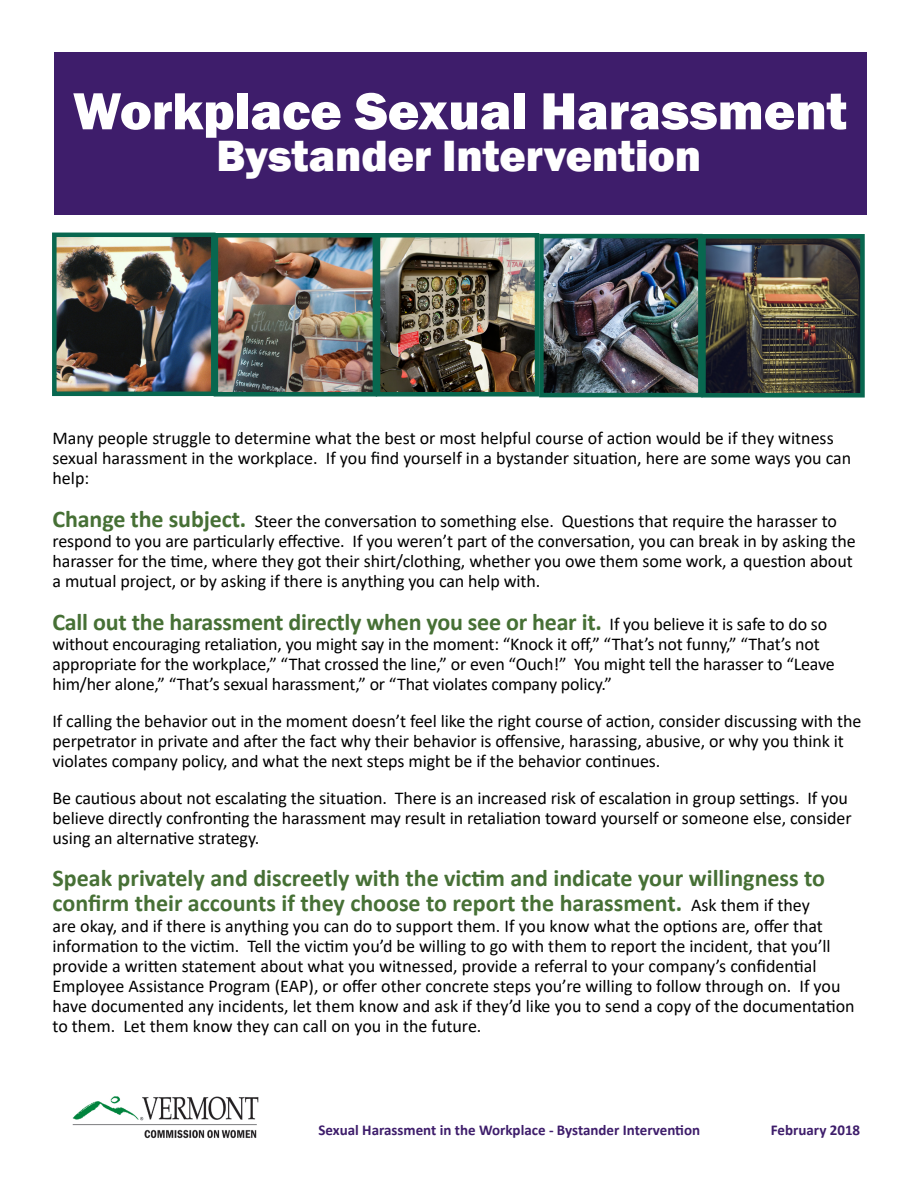
<style>
.page{position:relative;width:918px;height:1188px;background:#fff}
.page>*{position:absolute;margin:0;border:0;box-sizing:border-box;transform-origin:0 0}
.t1{font:800 54px "Franklin Gothic";color:#fff}
.t2{font:800 45px "Franklin Gothic";color:#fff}
.t3{font:700 24px/25.5px "Calibri";color:#467035}
.t4{font:18px/20.1px "Calibri";letter-spacing:-.005em;color:#000}
.t5{font:700 15px "Calibri";color:#3e1d6b}
.s1{font-weight:700;font-size:24px;color:#467035}
.s2{font-weight:400;font-size:18px;color:#000}
</style>
<div class="page">
<img style="left:72px;top:1096px;width:187px;height:43px">
<div style="left:54px;top:52px;width:812px;height:163px;background:#3e1d6b"></div>
<img style="left:57px;top:238px;width:154px;height:153px">
<div style="left:52px;top:233px;width:164px;height:163px;border:4px solid #08674f"></div>
<img style="left:544px;top:239px;width:154px;height:153px">
<div style="left:539px;top:234px;width:164px;height:163px;border:4px solid #08674f"></div>
<img style="left:219px;top:238px;width:153px;height:154px">
<div style="left:214px;top:233px;width:163px;height:164px;border:4px solid #08674f"></div>
<img style="left:706px;top:239px;width:154px;height:154px">
<div style="left:701px;top:234px;width:164px;height:164px;border:4px solid #08674f"></div>
<img style="left:381px;top:238px;width:153px;height:154px">
<div style="left:376px;top:233px;width:163px;height:164px;border:4px solid #08674f"></div>
<p class="t1" style="left:73px;top:76px;width:776px">Workplace Sexual Harassment</p>
<p class="t2" style="left:216px;top:126px;width:486px">Bystander Intervention</p>
<p class="t4" style="left:52px;top:427px;width:800px">Many people struggle to determine what the best or most helpful course of action would be if they witness sexual harassment in the workplace. If you find yourself in a bystander situation, here are some ways you can help:</p>
<p class="t4" style="left:52px;top:510px;width:805px"><span class="s1">Change the subject.</span> Steer the conversation to something else. Questions that require the harasser to respond to you are particularly effective. If you weren’t part of the conversation, you can break in by asking the harasser for the time, where they got their shirt/clothing, whether you owe them some work, a question about a mutual project, or by asking if there is anything you can help with.</p>
<p class="t3" style="left:52px;top:609px;width:776px">Call out the harassment directly when you see or hear it. <span class="s2">If you believe it is safe to do so</span></p>
<p class="t4" style="left:52px;top:634px;width:784px">without encouraging retaliation, you might say in the moment: “Knock it off,” “That’s not funny,” “That’s not appropriate for the workplace,” “That crossed the line,” or even “Ouch!” You might tell the harasser to “Leave him/her alone,” “That’s sexual harassment,” or “That violates company policy.”</p>
<p class="t4" style="left:52px;top:710px;width:811px">If calling the behavior out in the moment doesn’t feel like the right course of action, consider discussing with the perpetrator in private and after the fact why their behavior is offensive, harassing, abusive, or why you think it violates company policy, and what the next steps might be if the behavior continues.</p>
<p class="t4" style="left:52px;top:787px;width:801px">Be cautious about not escalating the situation. There is an increased risk of escalation in group settings. If you believe directly confronting the harassment may result in retaliation toward yourself or someone else, consider using an alternative strategy.</p>
<p class="t3" style="left:52px;top:865px;width:774px">Speak privately and discreetly with the victim and indicate your willingness to confirm their accounts if they choose to report the harassment. <span class="s2">Ask them if they</span></p>
<p class="t4" style="left:52px;top:915px;width:804px">are okay, and if there is anything you can do to support them. If you know what the options are, offer that information to the victim. Tell the victim you’d be willing to go with them to report the incident, that you’ll provide a written statement about what you witnessed, provide a referral to your company’s confidential Employee Assistance Program (EAP), or offer other concrete steps you’re willing to follow through on. If you have documented any incidents, let them know and ask if they’d like you to send a copy of the documentation to them. Let them know they can call on you in the future.</p>
<p class="t5" style="left:319px;top:1120px;width:383px">Sexual Harassment in the Workplace - Bystander Intervention</p>
<p class="t5" style="left:771px;top:1120px;width:91px">February 2018</p>
</div>
